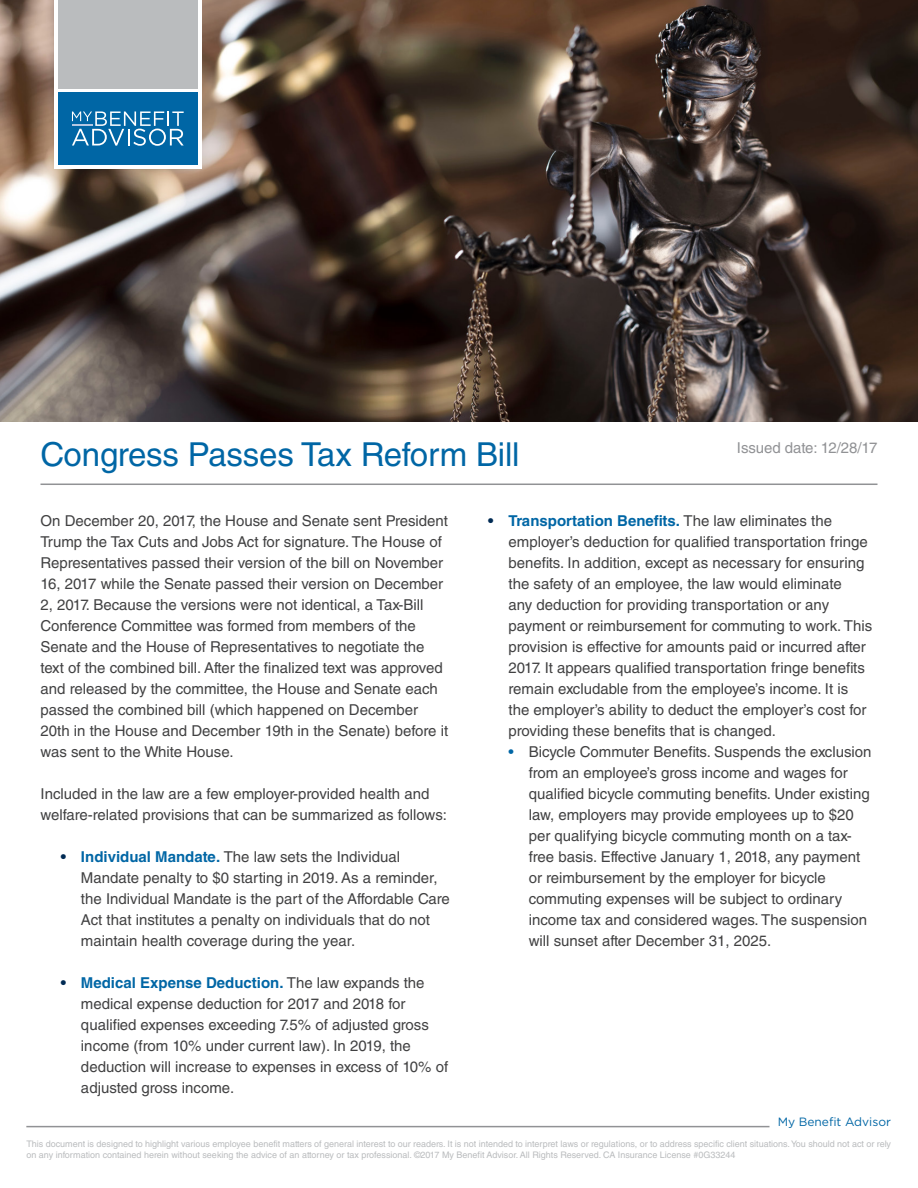
<style>
.page{position:relative;width:918px;height:1188px;background:#fff}
.page>*{position:absolute;margin:0;border:0;box-sizing:border-box;transform-origin:0 0}
.t1{font:33px "Helvetica LT Std";letter-spacing:-.005em;color:#0066a5}
.t2{font:15px/21px "Helvetica LT Std";color:#414142}
.t3{font:15px "Helvetica LT Std";letter-spacing:-.005em;color:#919295}
.t4{font:12px "Gotham";color:#0066a5}
.t5{font:9px/10.8px "Helvetica LT Std";color:#babcbe}
.s1{font-weight:700;color:#002b54}
.s2{font-weight:700;color:#0066a5}
.s3{color:#0066a5}
</style>
<div class="page">
<hr style="left:26px;top:1126px;width:744px;height:1px;background:#919295">
<img style="left:0;top:0;width:918px;height:421px">
<hr style="left:40px;top:484px;width:838px;height:1px;background:#919295">
<div style="left:54px;top:0;width:147px;height:169px;background:#fff"></div>
<div style="left:58px;top:92px;width:139px;height:73px;background:#0066a5"></div>
<svg style="left:72px;top:111px;width:112px;height:35px"></svg>
<hr style="left:72px;top:124px;width:20px;height:2px;background:#b3c7e2">
<div style="left:58px;top:0;width:139px;height:89px;background:#babcbe"></div>
<h1 class="t1" style="left:40px;top:435px;width:481px">Congress Passes Tax Reform Bill</h1>
<p class="t3" style="left:737px;top:439px;width:142px">Issued date: 12/28/17</p>
<p class="t2" style="left:40px;top:510px;width:409px">On December 20, 2017, the House and Senate sent President Trump the Tax Cuts and Jobs Act for signature. The House of Representatives passed their version of the bill on November 16, 2017 while the Senate passed their version on December 2, 2017. Because the versions were not identical, a Tax-Bill Conference Committee was formed from members of the Senate and the House of Representatives to negotiate the text of the combined bill. After the finalized text was approved and released by the committee, the House and Senate each passed the combined bill (which happened on December 20th in the House and December 19th in the Senate) before it was sent to the White House.</p>
<p class="t2" style="left:40px;top:783px;width:408px">Included in the law are a few employer-provided health and welfare-related provisions that can be summarized as follows:</p>
<p class="t2" style="left:81px;top:846px;width:370px;text-indent:-20px"><span class="s1">•</span> <span class="s2">Individual Mandate.</span> The law sets the Individual Mandate penalty to $0 starting in 2019. As a reminder, the Individual Mandate is the part of the Affordable Care Act that institutes a penalty on individuals that do not maintain health coverage during the year.</p>
<p class="t2" style="left:81px;top:972px;width:369px;text-indent:-20px"><span class="s1">•</span> <span class="s2">Medical Expense Deduction.</span> The law expands the medical expense deduction for 2017 and 2018 for qualified expenses exceeding 7.5% of adjusted gross income (from 10% under current law). In 2019, the deduction will increase to expenses in excess of 10% of adjusted gross income.</p>
<p class="t2" style="left:508px;top:510px;width:365px;text-indent:-20px"><span class="s1">•</span> <span class="s2">Transportation Benefits.</span> The law eliminates the employer’s deduction for qualified transportation fringe benefits. In addition, except as necessary for ensuring the safety of an employee, the law would eliminate<br>any deduction for providing transportation or any payment or reimbursement for commuting to work. This provision is effective for amounts paid or incurred after 2017. It appears qualified transportation fringe benefits remain excludable from the employee’s income. It is the employer’s ability to deduct the employer’s cost for providing these benefits that is changed.</p>
<p class="t2" style="left:529px;top:741px;width:344px;text-indent:-20px"><span class="s3">•</span> Bicycle Commuter Benefits. Suspends the exclusion from an employee’s gross income and wages for qualified bicycle commuting benefits. Under existing law, employers may provide employees up to $20 per qualifying bicycle commuting month on a tax&shy;free basis. Effective January 1, 2018, any payment or reimbursement by the employer for bicycle commuting expenses will be subject to ordinary income tax and considered wages. The suspension will sunset after December 31, 2025.</p>
<p class="t4" style="left:778px;top:1114px;width:115px">My Benefit Advisor</p>
<p class="t5" style="left:26px;top:1139px;width:866px">This document is designed to highlight various employee benefit matters of general interest to our readers. It is not intended to interpret laws or regulations, or to address specific client situations. You should not act or rely on any information contained herein without seeking the advice of an attorney or tax professional. ©2017 My Benefit Advisor. All Rights Reserved. CA Insurance License #0G33244</p>
</div>
